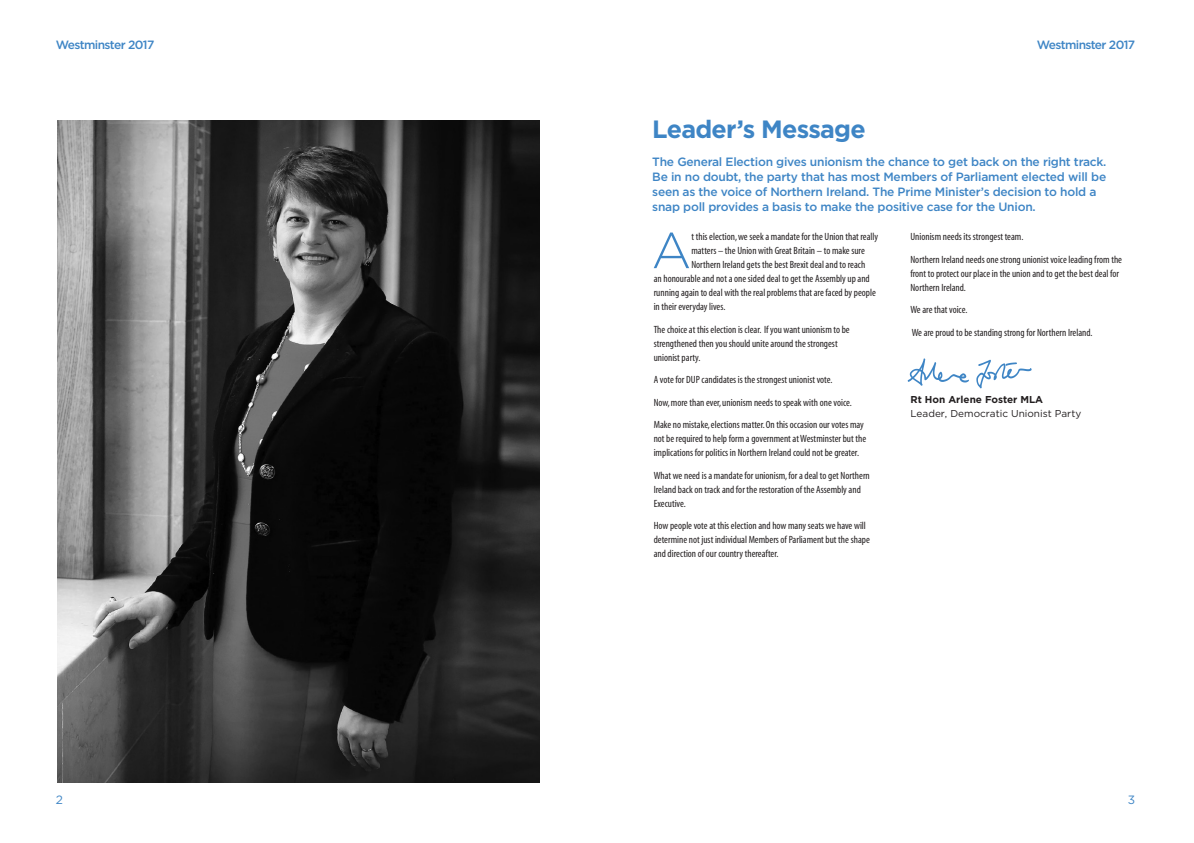
<style>
.page{position:relative;width:1194px;height:843px;background:#fff}
.page>*{position:absolute;margin:0;border:0;box-sizing:border-box;transform-origin:0 0}
.t1{font:300 50.5px "Gotham";color:#3e85c5}
.t2{font:700 25px "Gotham";letter-spacing:-.03em;color:#3e85c5}
.t3{font:500 12px/15px "Gotham";letter-spacing:-.02em;color:#3e85c5}
.t4{font:500 12px "Gotham";letter-spacing:-.05em;color:#3e85c5}
.t5{font:12px "Gotham";color:#3e85c5}
.t6{font:condensed 10.5px/14px "Myriad";color:#231f20}
.t7{font:10px/14px "Gotham";color:#231f20}
.s1{font-weight:700}
</style>
<div class="page">
<img style="left:907px;top:358px;width:125px;height:31px">
<img style="left:57px;top:120px;width:482px;height:662px">
<p class="t4" style="left:56px;top:38px;width:100px">Westminster 2017</p>
<p class="t5" style="left:56px;top:793px;width:9px">2</p>
<p class="t4" style="left:1036px;top:38px;width:100px">Westminster 2017</p>
<p class="t2" style="left:652px;top:115px;width:215px">Leader’s Message</p>
<p class="t3" style="left:652px;top:154px;width:455px">The General Election gives unionism the chance to get back on the right track.</p>
<p class="t3" style="left:652px;top:169px;width:455px">Be in no doubt, the party that has most Members of Parliament elected will be seen as the voice of Northern Ireland. The Prime Minister’s decision to hold a snap poll provides a basis to make the positive case for the Union.</p>
<p class="t1" style="left:651px;top:223px;width:41px">A</p>
<p class="t6" style="left:691px;top:230px;width:188px">t this election, we seek a mandate for the Union that really</p>
<p class="t6" style="left:910px;top:230px;width:114px">Unionism needs its strongest team.</p>
<p class="t6" style="left:910px;top:253px;width:213px">Northern Ireland needs one strong unionist voice leading from the front to protect our place in the union and to get the best deal for<br>Northern Ireland.</p>
<p class="t6" style="left:910px;top:303px;width:59px">We are that voice.</p>
<p class="t6" style="left:911px;top:326px;width:182px">We are proud to be standing strong for Northern Ireland.</p>
<p class="t6" style="left:691px;top:244px;width:175px">matters – the Union with Great Britain – to make sure</p>
<p class="t6" style="left:691px;top:258px;width:175px">Northern Ireland gets the best Brexit deal and to reach</p>
<p class="t6" style="left:653px;top:272px;width:217px">an honourable and not a one sided deal to get the Assembly up and</p>
<p class="t6" style="left:653px;top:286px;width:224px">running again to deal with the real problems that are faced by people</p>
<p class="t6" style="left:653px;top:300px;width:73px">in their everyday lives.</p>
<p class="t6" style="left:653px;top:323px;width:197px">The choice at this election is clear. If you want unionism to be strengthened then you should unite around the strongest unionist party.</p>
<p class="t6" style="left:653px;top:373px;width:180px">A vote for DUP candidates is the strongest unionist vote.</p>
<p class="t6" style="left:653px;top:396px;width:200px">Now, more than ever, unionism needs to speak with one voice.</p>
<p class="t6" style="left:653px;top:418px;width:214px">Make no mistake, elections matter. On this occasion our votes may not be required to help form a government at Westminster but the implications for politics in Northern Ireland could not be greater.</p>
<p class="t6" style="left:653px;top:469px;width:218px">What we need is a mandate for unionism, for a deal to get Northern<br>Ireland back on track and for the restoration of the Assembly and<br>Executive.</p>
<p class="t6" style="left:653px;top:519px;width:217px">How people vote at this election and how many seats we have will determine not just individual Members of Parliament but the shape and direction of our country thereafter.</p>
<p class="t7" style="left:910px;top:392px;width:172px"><span class="s1">Rt Hon Arlene Foster MLA<br></span>Leader, Democratic Unionist Party</p>
<p class="t5" style="left:1127px;top:793px;width:9px">3</p>
</div>
